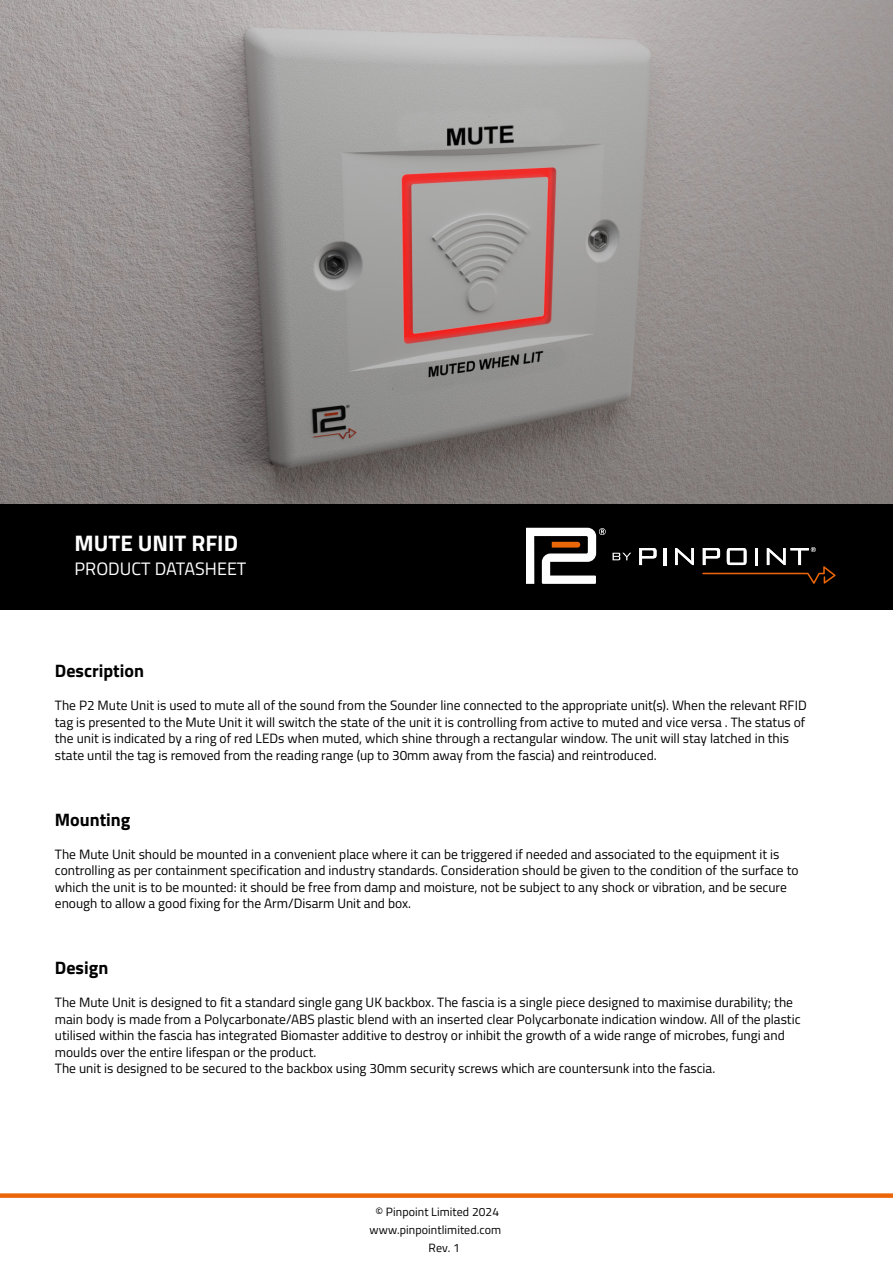
<style>
.page{position:relative;width:893px;height:1263px;background:#fff}
.page>*{position:absolute;margin:0;border:0;box-sizing:border-box;transform-origin:0 0}
.t1{font:700 22.5px "Titillium Web";color:#fff}
.t2{font:700 18px "Titillium Web";color:#000}
.t3{font:18px "Titillium Web";color:#fff}
.t4{font:13.5px/16.5px "Titillium Web";color:#000}
.t5{font:13.5px/16.5px "Titillium Web";color:#010000}
.t6{font:12px "Titillium Web";letter-spacing:.005em;color:#000}
.s1{color:#010101}
</style>
<div class="page">
<div style="left:0;top:502px;width:893px;height:107px;background:#000"></div>
<div style="left:0;top:1193px;width:893px;height:5px;background:#eb6608"></div>
<svg style="left:526px;top:528px;width:80px;height:56px"></svg>
<svg style="left:639px;top:548px;width:18px;height:17px"></svg>
<hr style="left:663px;top:548px;width:3px;height:17px;background:#fff">
<svg style="left:675px;top:548px;width:19px;height:17px"></svg>
<svg style="left:702px;top:547px;width:134px;height:37px"></svg>
<svg style="left:613px;top:553px;width:18px;height:7px"></svg>
<img style="left:0;top:1px;width:893px;height:502px">
<h1 class="t1" style="left:75px;top:526px;width:165px">MUTE UNIT RFID</h1>
<h2 class="t3" style="left:75px;top:555px;width:173px">PRODUCT DATASHEET</h2>
<h2 class="t2" style="left:55px;top:657px;width:91px">Description</h2>
<p class="t4" style="left:55px;top:697px;width:753px">The P2 Mute Unit is used to mute all of the sound from the Sounder line connected to the appropriate unit(s). When the relevant RFID tag is presented to the Mute Unit it will switch the state of the unit it is controlling from active to muted and vice versa . The status of the unit is indicated by a ring of red LEDs when muted, which shine through a rectangular window. The unit will stay latched in this state until the tag is removed from the reading range (up to 30mm away from the fascia) and reintroduced.</p>
<h2 class="t2" style="left:55px;top:806px;width:77px">Mounting</h2>
<p class="t5" style="left:55px;top:845px;width:745px">The Mute Unit should be mounted in a convenient place where it can be triggered if needed and associated to the equipment it is controlling as per containment specification and industry standards. Consideration should be given to the condition of the surface to which the unit is to be mounted: it should be free from damp and moisture, not be subject to any shock or vibration, and be secure enough to allow a good fixing for the Arm/Disarm Unit and box.</p>
<h2 class="t2" style="left:55px;top:954px;width:55px">Design</h2>
<p class="t4" style="left:55px;top:994px;width:747px">The Mute Unit is designed to fit a standard single gang UK backbox. The fascia is a single piece designed to maximise durability; the main body is made from a Polycarbonate/ABS plastic blend with an inserted clear Polycarbonate indication window. All of the plastic utilised within the fascia <span class="s1">has integrated Biomaster additive to destroy or inhibit the growth of a wide range of microbes, fungi and moulds over the entire lifespan or the product.<br>The unit is designed to be secured to the backbox using 30mm security screws which are countersunk into the fascia.</span></p>
<p class="t6" style="left:375px;top:1203px;width:125px">© Pinpoint Limited 2024</p>
<p class="t6" style="left:370px;top:1221px;width:133px">www.pinpointlimited.com</p>
<p class="t6" style="left:429px;top:1239px;width:33px">Rev. 1</p>
</div>
